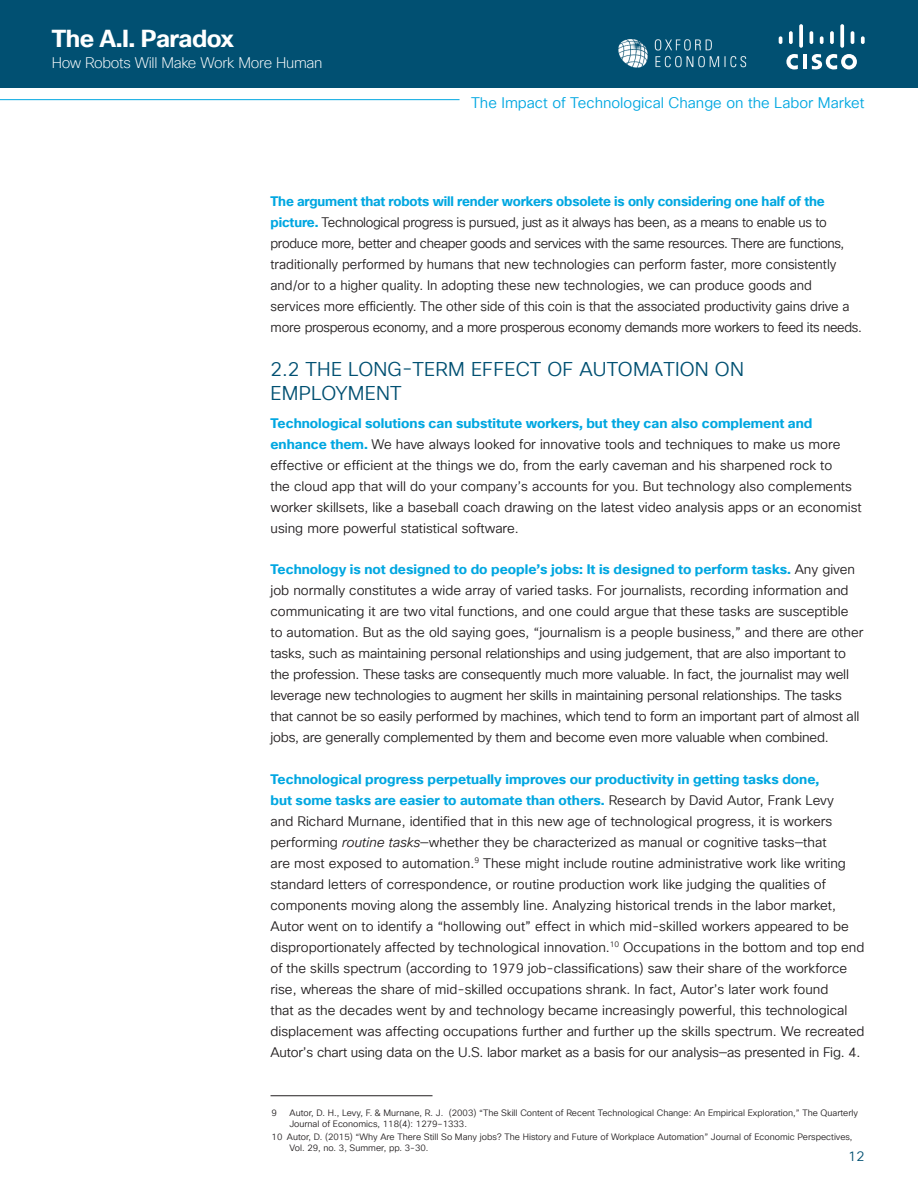
<style>
.page{position:relative;width:918px;height:1188px;background:#fff}
.page>*{position:absolute;margin:0;border:0;box-sizing:border-box;transform-origin:0 0}
.t1{font:700 24px "Cisco Sans TT";letter-spacing:-.02em;color:#fff}
.t2{font:19.5px/24px "Cisco Sans TT Light";letter-spacing:.01em;color:#015072}
.t3{font:15px "Cisco Sans TT Light";color:#00a7e1}
.t4{font:200 15px "Cisco Sans TT";letter-spacing:-.02em;color:#fff}
.t5{font:13.5px/21px "Cisco Sans TT Light";color:#231f20}
.t6{font:700 13.5px/21px "Cisco Sans TT";color:#00a7e1}
.t7{font:13.5px "Cisco Sans TT Light";color:#015072}
.t8{font:9px/10.5px "Cisco Sans TT Light";color:#231f20}
.s1{font-family:"Cisco Sans TT";font-weight:700;color:#00a7e1}
.s2{font-family:"Cisco Sans TT Light";font-weight:400;color:#231f20}
.s3{font-style:italic}
</style>
<div class="page">
<hr style="left:0;top:99px;width:460px;height:1px;background:#00a7e1">
<div style="left:0;top:0;width:918px;height:87px;background:#015072"></div>
<hr style="left:803px;top:54px;width:4px;height:15px;background:#fff">
<svg style="left:786px;top:54px;width:12px;height:15px"></svg>
<svg style="left:812px;top:54px;width:45px;height:15px"></svg>
<svg style="left:779px;top:36px;width:3px;height:8px"></svg>
<svg style="left:789px;top:31px;width:4px;height:13px"></svg>
<svg style="left:799px;top:24px;width:4px;height:24px"></svg>
<svg style="left:810px;top:31px;width:3px;height:13px"></svg>
<svg style="left:820px;top:36px;width:4px;height:8px"></svg>
<svg style="left:830px;top:31px;width:4px;height:13px"></svg>
<svg style="left:840px;top:24px;width:4px;height:24px"></svg>
<svg style="left:851px;top:31px;width:3px;height:13px"></svg>
<svg style="left:861px;top:36px;width:4px;height:8px"></svg>
<img style="left:618px;top:39px;width:129px;height:29px">
<hr style="left:271px;top:1095px;width:162px;height:1px;background:#231f20">
<h1 class="t1" style="left:52px;top:22px;width:184px">The A.I. Paradox</h1>
<p class="t4" style="left:52px;top:53px;width:272px">How Robots Will Make Work More Human</p>
<p class="t3" style="left:471px;top:93px;width:395px">The Impact of Technological Change on the Labor Market</p>
<p class="t6" style="left:271px;top:191px;width:556px">The argument that robots will render workers obsolete is only considering one half of the</p>
<p class="t5" style="left:271px;top:212px;width:593px"><span class="s1">picture.</span> Technological progress is pursued, just as it always has been, as a means to enable us to produce more, better and cheaper goods and services with the same resources. There are functions, traditionally performed by humans that new technologies can perform faster, more consistently and/or to a higher quality. In adopting these new technologies, we can produce goods and services more efficiently. The other side of this coin is that the associated productivity gains drive a more prosperous economy, and a more prosperous economy demands more workers to feed its needs.</p>
<h2 class="t2" style="left:271px;top:358px;width:475px">2.2 THE LONG-TERM EFFECT OF AUTOMATION ON<br>EMPLOYMENT</h2>
<p class="t6" style="left:271px;top:413px;width:543px">Technological solutions can substitute workers, but they can also complement and</p>
<p class="t5" style="left:271px;top:434px;width:593px"><span class="s1">enhance them.</span> We have always looked for innovative tools and techniques to make us more effective or efficient at the things we do, from the early caveman and his sharpened rock to<br>the cloud app that will do your company’s accounts for you. But technology also complements worker skillsets, like a baseball coach drawing on the latest video analysis apps or an economist using more powerful statistical software.</p>
<p class="t6" style="left:271px;top:559px;width:586px">Technology is not designed to do people’s jobs: It is designed to perform tasks. <span class="s2">Any given</span></p>
<p class="t5" style="left:271px;top:581px;width:595px">job normally constitutes a wide array of varied tasks. For journalists, recording information and communicating it are two vital functions, and one could argue that these tasks are susceptible to automation. But as the old saying goes, “journalism is a people business,” and there are other tasks, such as maintaining personal relationships and using judgement, that are also important to the profession. These tasks are consequently much more valuable. In fact, the journalist may well leverage new technologies to augment her skills in maintaining personal relationships. The tasks that cannot be so easily performed by machines, which tend to form an important part of almost all jobs, are generally complemented by them and become even more valuable when combined.</p>
<p class="t6" style="left:271px;top:769px;width:565px">Technological progress perpetually improves our productivity in getting tasks done, but some tasks are easier to automate than others. <span class="s2">Research by David Autor, Frank Levy</span></p>
<p class="t5" style="left:271px;top:811px;width:596px">and Richard Murnane, identified that in this new age of technological progress, it is workers performing <span class="s3">routine tasks</span>—whether they be characterized as manual or cognitive tasks—that<br>are most exposed to automation.<sup>9</sup> These might include routine administrative work like writing standard letters of correspondence, or routine production work like judging the qualities of components moving along the assembly line. Analyzing historical trends in the labor market, Autor went on to identify a “hollowing out” effect in which mid-skilled workers appeared to be disproportionately affected by technological innovation.<sup>10</sup> Occupations in the bottom and top end of the skills spectrum (according to 1979 job-classifications) saw their share of the workforce rise, whereas the share of mid-skilled occupations shrank. In fact, Autor’s later work found<br>that as the decades went by and technology became increasingly powerful, this technological displacement was affecting occupations further and further up the skills spectrum. We recreated Autor’s chart using data on the U.S. labor market as a basis for our analysis—as presented in Fig. 4.</p>
<p class="t8" style="left:272px;top:1108px;width:7px">9</p>
<p class="t8" style="left:289px;top:1108px;width:570px">Autor, D. H., Levy, F. &amp; Murnane, R. J. (2003) “The Skill Content of Recent Technological Change: An Empirical Exploration,” The Quarterly<br>Journal of Economics, 118(4): 1279–1333.</p>
<p class="t8" style="left:289px;top:1132px;width:565px;text-indent:-18px">10 Autor, D. (2015) “Why Are There Still So Many jobs? The History and Future of Workplace Automation” Journal of Economic Perspectives,<br>Vol. 29, no. 3, Summer, pp. 3-30.</p>
<p class="t7" style="left:848px;top:1148px;width:18px">12</p>
</div>
